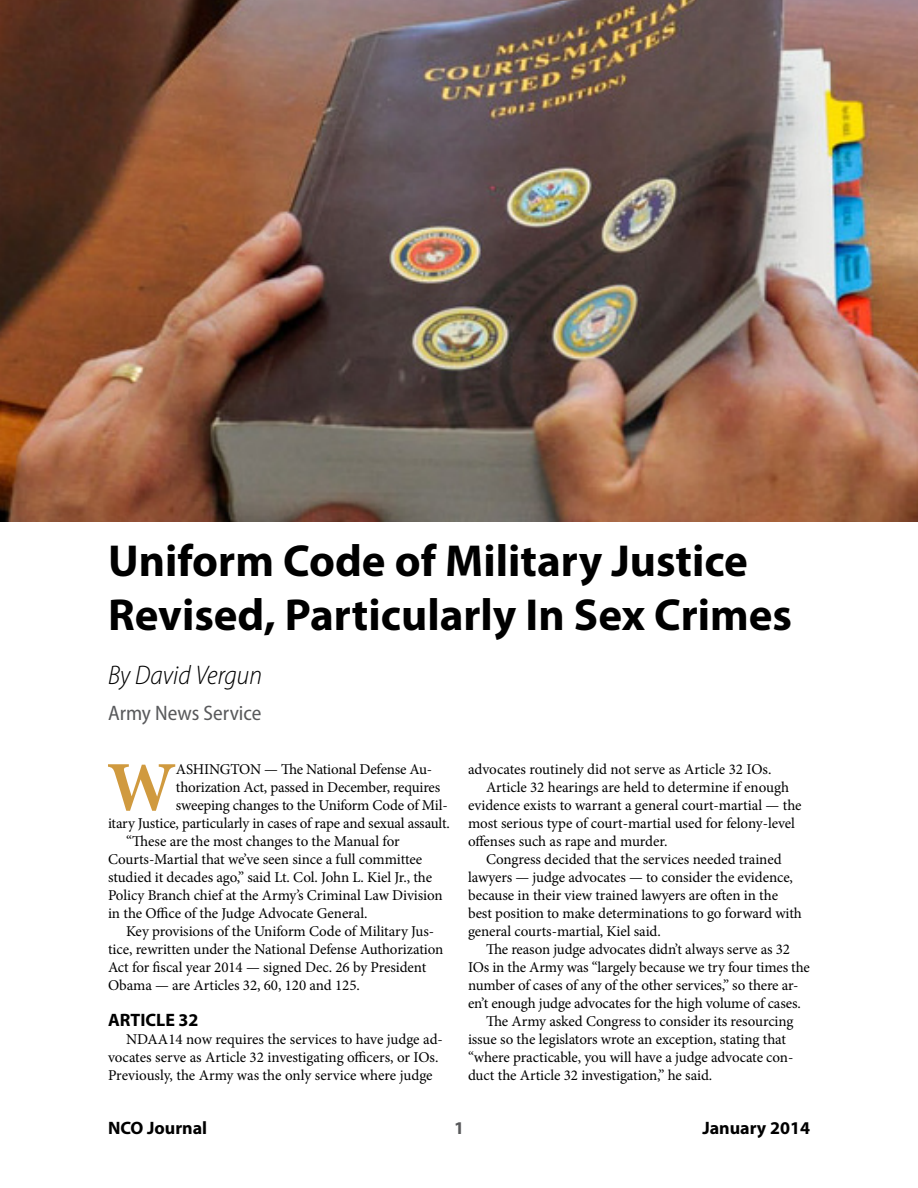
<style>
.page{position:relative;width:918px;height:1188px;background:#fff}
.page>*{position:absolute;margin:0;border:0;box-sizing:border-box;transform-origin:0 0}
.t1{font:700 70.35px "Minion Pro";color:#d09a3f}
.t2{font:700 45px/54px "Myriad Pro";color:#000}
.t3{font:italic 300 semi-condensed 27px "Myriad Pro";color:#000}
.t4{font:semi-condensed 21px "Myriad Pro";color:#58595b}
.t5{font:700 18px "Myriad Pro";color:#000}
.t6{font:700 18px "Myriad Pro";color:#58595b}
.t7{font:15px/18px "Minion Pro";letter-spacing:-.005em;color:#000}
</style>
<div class="page">
<img style="left:0;top:0;width:918px;height:522px">
<h2 class="t2" style="left:108px;top:532px;width:686px">Uniform Code of Military Justice<br>Revised, Particularly In Sex Crimes</h2>
<h3 class="t3" style="left:108px;top:659px;width:156px">By David Vergun</h3>
<h3 class="t4" style="left:108px;top:700px;width:155px">Army News Service</h3>
<h1 class="t1" style="left:107px;top:738px;width:70px">W</h1>
<p class="t7" style="left:176px;top:760px;width:258px">ASHINGTON — The National Defense Au-</p>
<p class="t7" style="left:468px;top:760px;width:305px">advocates routinely did not serve as Article 32 IOs.</p>
<p class="t7" style="left:486px;top:778px;width:305px">Article 32 hearings are held to determine if enough</p>
<p class="t7" style="left:468px;top:796px;width:335px">evidence exists to warrant a general court-martial — the</p>
<p class="t7" style="left:468px;top:814px;width:329px">most serious type of court-martial used for felony-level</p>
<p class="t7" style="left:468px;top:832px;width:201px">offenses such as rape and murder.</p>
<p class="t7" style="left:486px;top:850px;width:297px">Congress decided that the services needed trained</p>
<p class="t7" style="left:468px;top:868px;width:327px">lawyers — judge advocates — to consider the evidence,</p>
<p class="t7" style="left:468px;top:886px;width:312px">because in their view trained lawyers are often in the</p>
<p class="t7" style="left:468px;top:904px;width:335px">best position to make determinations to go forward with</p>
<p class="t7" style="left:468px;top:922px;width:194px">general courts-martial, Kiel said.</p>
<p class="t7" style="left:486px;top:940px;width:305px">The reason judge advocates didn’t always serve as 32</p>
<p class="t7" style="left:468px;top:958px;width:344px">IOs in the Army was “largely because we try four times the</p>
<p class="t7" style="left:468px;top:976px;width:332px">number of cases of any of the other services,” so there ar-</p>
<p class="t7" style="left:468px;top:994px;width:334px">en’t enough judge advocates for the high volume of cases.</p>
<p class="t7" style="left:486px;top:1012px;width:309px">The Army asked Congress to consider its resourcing</p>
<p class="t7" style="left:468px;top:1030px;width:320px">issue so the legislators wrote an exception, stating that</p>
<p class="t7" style="left:468px;top:1048px;width:327px">“where practicable, you will have a judge advocate con-</p>
<p class="t7" style="left:468px;top:1066px;width:246px">duct the Article 32 investigation,” he said.</p>
<p class="t7" style="left:176px;top:778px;width:266px">thorization Act, passed in December, requires</p>
<p class="t7" style="left:176px;top:796px;width:273px">sweeping changes to the Uniform Code of Mil-</p>
<p class="t7" style="left:108px;top:814px;width:343px">itary Justice, particularly in cases of rape and sexual assault.</p>
<p class="t7" style="left:126px;top:832px;width:275px">“These are the most changes to the Manual for</p>
<p class="t7" style="left:108px;top:850px;width:316px">Courts-Martial that we’ve seen since a full committee</p>
<p class="t7" style="left:108px;top:868px;width:326px">studied it decades ago,” said Lt. Col. John L. Kiel Jr., the</p>
<p class="t7" style="left:108px;top:886px;width:336px">Policy Branch chief at the Army’s Criminal Law Division</p>
<p class="t7" style="left:108px;top:904px;width:261px">in the Office of the Judge Advocate General.</p>
<p class="t7" style="left:126px;top:922px;width:310px">Key provisions of the Uniform Code of Military Jus-</p>
<p class="t7" style="left:108px;top:940px;width:337px">tice, rewritten under the National Defense Authorization</p>
<p class="t7" style="left:108px;top:958px;width:320px">Act for fiscal year 2014 — signed Dec. 26 by President</p>
<p class="t7" style="left:108px;top:976px;width:253px">Obama — are Articles 32, 60, 120 and 125.</p>
<p class="t5" style="left:108px;top:1008px;width:92px">ARTICLE 32</p>
<p class="t7" style="left:108px;top:1030px;width:336px;text-indent:18px">NDAA14 now requires the services to have judge ad&shy;vocates serve as Article 32 investigating officers, or IOs.<br>Previously, the Army was the only service where judge</p>
<p class="t5" style="left:108px;top:1116px;width:101px">NCO Journal</p>
<p class="t6" style="left:454px;top:1116px;width:11px">1</p>
<p class="t5" style="left:702px;top:1116px;width:109px">January 2014</p>
</div>
